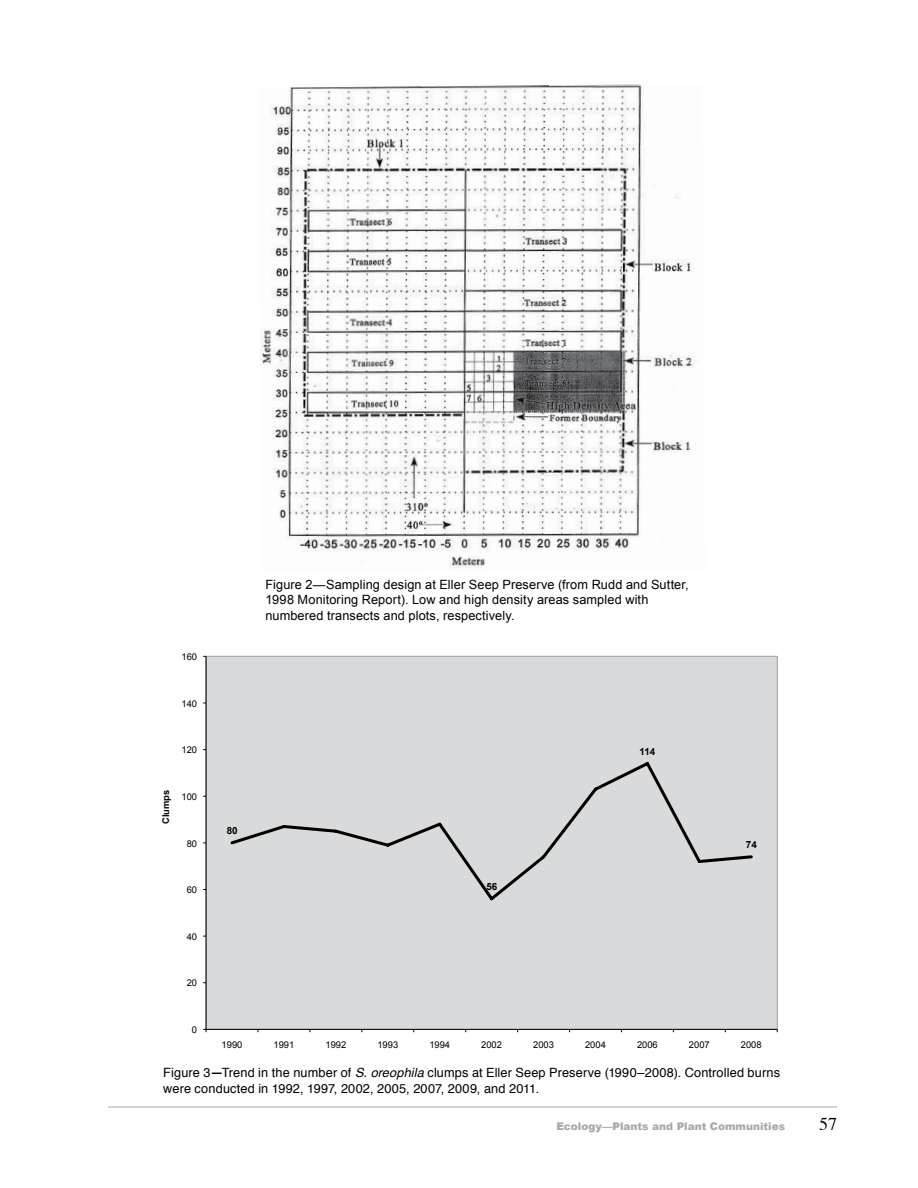
<style>
.page{position:relative;width:918px;height:1188px;background:#fff}
.page>*{position:absolute;margin:0;border:0;box-sizing:border-box;transform-origin:0 0}
.t1{font:18px "Times";color:#000}
.t2{font:12.75px/15.8px "Arial";letter-spacing:.01em;color:#000}
.t3{font:12.75px/15.8px "Helvetica";letter-spacing:.01em;color:#000}
.t4{font:900 10.5px "Arial";color:#a7a9ac}
.t5{font:700 9.9px "Arial";color:#000}
.t6{font:9.3px "Arial";color:#000}
.t7{font:700 9.3px "Arial";color:#000}
.s1{font-weight:700}
.s2{font-style:italic}
</style>
<div class="page">
<hr style="left:108px;top:1107px;width:729px;height:1px;background:#a7a9ac">
<img style="left:261px;top:84px;width:434px;height:485px">
<div style="left:206px;top:656px;width:571px;height:373px;background:#d8dadb"></div>
<hr style="left:206px;top:656px;width:1px;height:373px;background:#000">
<hr style="left:206px;top:1029px;width:571px;height:1px;background:#000">
<svg style="left:230px;top:762px;width:523px;height:139px"></svg>
<p class="t6" style="left:182px;top:651px;width:17px">160</p>
<p class="t6" style="left:182px;top:697px;width:17px">140</p>
<p class="t6" style="left:182px;top:744px;width:17px">120</p>
<p class="t7" style="left:160px;top:824px;width:36px;rotate:-90deg">Clumps</p>
<p class="t6" style="left:182px;top:791px;width:17px">100</p>
<p class="t6" style="left:187px;top:837px;width:12px">80</p>
<p class="t6" style="left:187px;top:884px;width:12px">60</p>
<p class="t6" style="left:187px;top:931px;width:12px">40</p>
<p class="t6" style="left:187px;top:977px;width:12px">20</p>
<p class="t6" style="left:192px;top:1024px;width:7px">0</p>
<p class="t2" style="left:265px;top:576px;width:425px">Figure 2—Sampling design at Eller Seep Preserve (from Rudd and Sutter,<br>1998 Monitoring Report). Low and high density areas sampled with numbered transects and plots, respectively.</p>
<p class="t5" style="left:227px;top:824px;width:12px">80</p>
<p class="t5" style="left:486px;top:880px;width:12px">56</p>
<p class="t5" style="left:639px;top:745px;width:17px">114</p>
<p class="t5" style="left:746px;top:838px;width:12px">74</p>
<p class="t6" style="left:222px;top:1038px;width:22px">1990</p>
<p class="t6" style="left:274px;top:1038px;width:22px">1991</p>
<p class="t6" style="left:325px;top:1038px;width:22px">1992</p>
<p class="t6" style="left:377px;top:1038px;width:22px">1993</p>
<p class="t6" style="left:429px;top:1038px;width:22px">1994</p>
<p class="t6" style="left:481px;top:1038px;width:22px">2002</p>
<p class="t6" style="left:533px;top:1038px;width:22px">2003</p>
<p class="t6" style="left:585px;top:1038px;width:22px">2004</p>
<p class="t6" style="left:637px;top:1038px;width:22px">2006</p>
<p class="t6" style="left:689px;top:1038px;width:22px">2007</p>
<p class="t6" style="left:741px;top:1038px;width:22px">2008</p>
<p class="t3" style="left:163px;top:1065px;width:618px">Figure 3<span class="s1">—</span>Trend in the number of <span class="s2">S. oreophila</span> clumps at Eller Seep Preserve (1990–2008). Controlled burns were conducted in 1992, 1997, 2002, 2005, 2007, 2009, and 2011.</p>
<p class="t4" style="left:556px;top:1119px;width:230px">Ecology—Plants and Plant Communities</p>
<h1 class="t1" style="left:819px;top:1108px;width:19px">57</h1>
</div>
